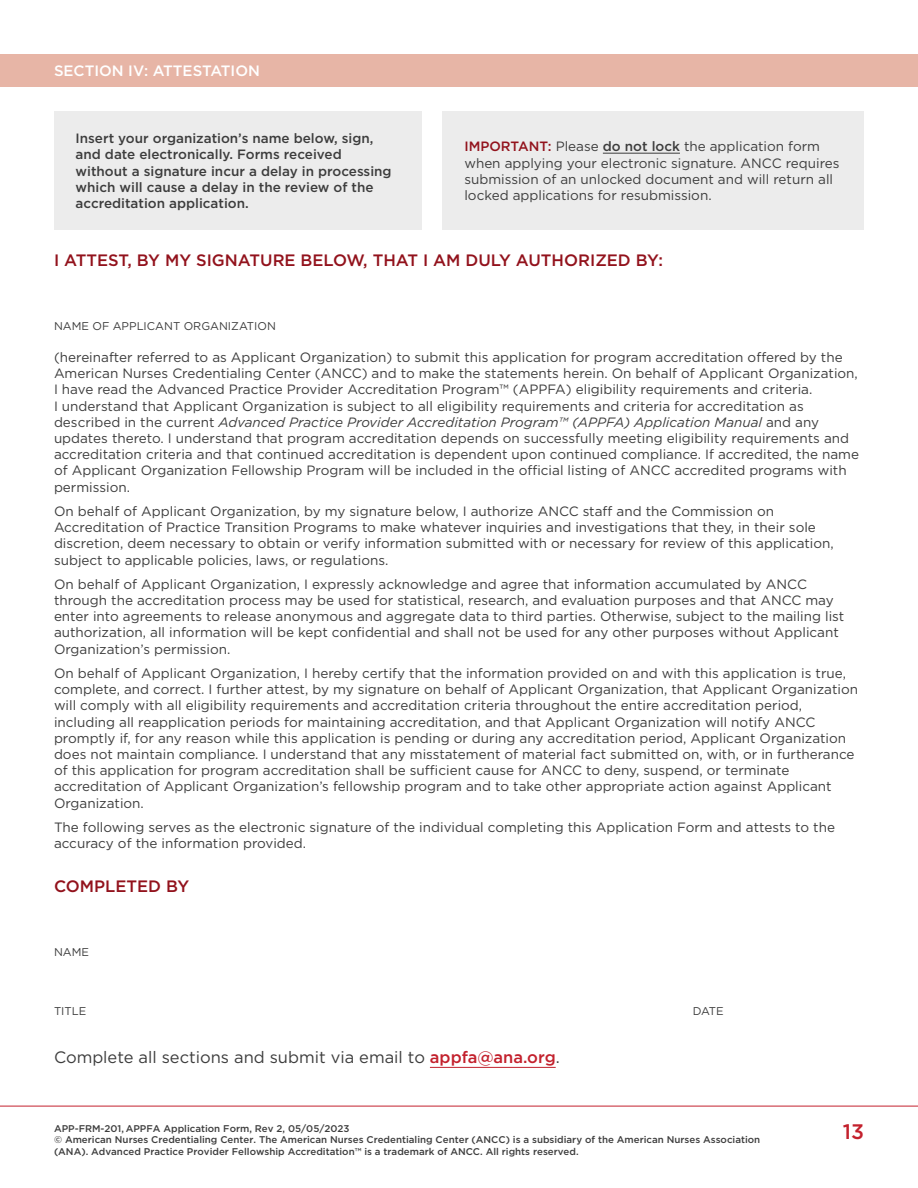
<style>
.page{position:relative;width:918px;height:1188px;background:#fff}
.page>*{position:absolute;margin:0;border:0;box-sizing:border-box;transform-origin:0 0}
.t1{font:500 21px "Gotham";color:#c3212d}
.t2{font:500 16.5px "Gotham";color:#92121c}
.t3{font:16.5px "Gotham";color:#3d3d3d}
.t4{font:500 15px "Gotham";color:#fff}
.t5{font:13.5px/16.2px "Gotham";color:#3d3d3d}
.t6{font:500 13.5px/16.2px "Gotham";color:#3d3d3d}
.t7{font:11.25px "Gotham";color:#3d3d3d}
.t8{font:500 9.75px/11.6px "Gotham";color:#3d3d3d}
.s1{font-weight:500;color:#92121c}
.s2{font-weight:500}
.s3{font-style:italic}
.s4{font-weight:500;color:#c3212d}
</style>
<div class="page">
<hr style="left:0;top:1106px;width:918px;height:1px;background:#c3212d">
<div style="left:0;top:54px;width:918px;height:33px;background:#e7b5a6"></div>
<div style="left:443px;top:111px;width:421px;height:119px;background:#ececec"></div>
<hr style="left:603px;top:153px;width:77px;height:1px;background:#3d3d3d">
<hr style="left:430px;top:1067px;width:126px;height:1px;background:#c3212d">
<div style="left:54px;top:111px;width:367px;height:119px;background:#ececec"></div>
<p class="t4" style="left:54px;top:61px;width:207px">SECTION IV: ATTESTATION</p>
<p class="t6" style="left:76px;top:130px;width:318px">Insert your organization’s name below, sign, and date electronically. Forms received without a signature incur a delay in processing which will cause a delay in the review of the accreditation application.</p>
<p class="t5" style="left:464px;top:138px;width:377px"><span class="s1">IMPORTANT:</span> Please <span class="s2">do not lock</span> the application form when applying your electronic signature. ANCC requires submission of an unlocked document and will return all locked applications for resubmission.</p>
<p class="t2" style="left:54px;top:249px;width:611px">I ATTEST, BY MY SIGNATURE BELOW, THAT I AM DULY AUTHORIZED BY:</p>
<p class="t7" style="left:54px;top:319px;width:223px">NAME OF APPLICANT ORGANIZATION</p>
<p class="t5" style="left:54px;top:349px;width:807px">(hereinafter referred to as Applicant Organization) to submit this application for program accreditation offered by the American Nurses Credentialing Center (ANCC) and to make the statements herein. On behalf of Applicant Organization, I have read the Advanced Practice Provider Accreditation Program™ (APPFA) eligibility requirements and criteria.<br>I understand that Applicant Organization is subject to all eligibility requirements and criteria for accreditation as described in the current <span class="s3">Advanced Practice Provider Accreditation Program™ (APPFA) Application Manual</span> and any updates thereto. I understand that program accreditation depends on successfully meeting eligibility requirements and accreditation criteria and that continued accreditation is dependent upon continued compliance. If accredited, the name of Applicant Organization Fellowship Program will be included in the official listing of ANCC accredited programs with permission.</p>
<p class="t5" style="left:54px;top:503px;width:781px">On behalf of Applicant Organization, by my signature below, I authorize ANCC staff and the Commission on Accreditation of Practice Transition Programs to make whatever inquiries and investigations that they, in their sole discretion, deem necessary to obtain or verify information submitted with or necessary for review of this application, subject to applicable policies, laws, or regulations.</p>
<p class="t5" style="left:54px;top:576px;width:792px">On behalf of Applicant Organization, I expressly acknowledge and agree that information accumulated by ANCC through the accreditation process may be used for statistical, research, and evaluation purposes and that ANCC may enter into agreements to release anonymous and aggregate data to third parties. Otherwise, subject to the mailing list authorization, all information will be kept confidential and shall not be used for any other purposes without Applicant Organization’s permission.</p>
<p class="t5" style="left:54px;top:665px;width:806px">On behalf of Applicant Organization, I hereby certify that the information provided on and with this application is true, complete, and correct. I further attest, by my signature on behalf of Applicant Organization, that Applicant Organization will comply with all eligibility requirements and accreditation criteria throughout the entire accreditation period, including all reapplication periods for maintaining accreditation, and that Applicant Organization will notify ANCC promptly if, for any reason while this application is pending or during any accreditation period, Applicant Organization does not maintain compliance. I understand that any misstatement of material fact submitted on, with, or in furtherance of this application for program accreditation shall be sufficient cause for ANCC to deny, suspend, or terminate accreditation of Applicant Organization’s fellowship program and to take other appropriate action against Applicant Organization.</p>
<p class="t5" style="left:54px;top:819px;width:783px">The following serves as the electronic signature of the individual completing this Application Form and attests to the accuracy of the information provided.</p>
<p class="t2" style="left:54px;top:875px;width:137px">COMPLETED BY</p>
<p class="t7" style="left:54px;top:945px;width:37px">NAME</p>
<p class="t7" style="left:54px;top:1004px;width:34px">TITLE</p>
<p class="t7" style="left:693px;top:1004px;width:32px">DATE</p>
<p class="t3" style="left:54px;top:1046px;width:507px">Complete all sections and submit via email to <span class="s4">appfa@ana.org</span>.</p>
<p class="t8" style="left:54px;top:1122px;width:708px">APP-FRM-201, APPFA Application Form, Rev 2, 05/05/2023<br>© American Nurses Credentialing Center. The American Nurses Credentialing Center (ANCC) is a subsidiary of the American Nurses Association (ANA). Advanced Practice Provider Fellowship Accreditation™ is a trademark of ANCC. All rights reserved.</p>
<h1 class="t1" style="left:843px;top:1118px;width:23px">13</h1>
</div>
